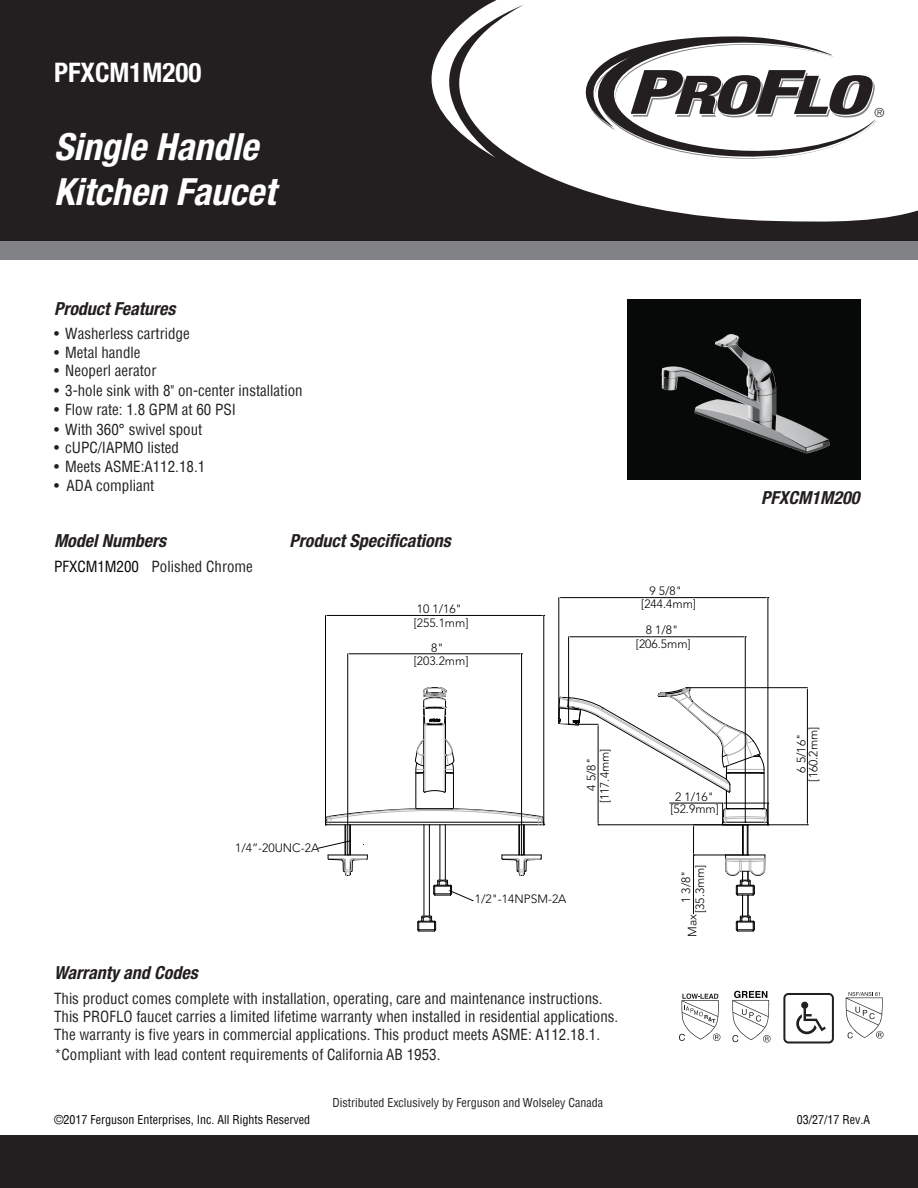
<style>
.page{position:relative;width:918px;height:1188px;background:#fff}
.page>*{position:absolute;margin:0;border:0;box-sizing:border-box;transform-origin:0 0}
.t1{font:italic 700 condensed 37.5px/45px "Helvetica Neue";color:#fff}
.t2{font:700 condensed 27px "Helvetica Neue";color:#fff}
.t3{font:italic 700 condensed 18px "Helvetica Neue";color:#231f20}
.t4{font:condensed 15px/18px "Helvetica Neue";color:#231f20}
.t5{font:condensed 15px "Helvetica Neue";color:#211e1e}
.t6{font:300 12.45px "Helvetica";color:#231f20}
.t7{font:300 12px/13.4px "Avenir";color:#030303;text-align:center}
.t8{font:condensed 12px "Helvetica Neue";color:#050504}
.t9{font:condensed 12px "Helvetica Neue";color:#231f20}
.s1{color:#231f20}
.s2{color:#050504}
</style>
<div class="page">
<div style="left:627px;top:300px;width:234px;height:180px;background:#070908"></div>
<svg style="left:0;top:0;width:918px;height:241px;fill:#231f20"></svg>
<div style="left:0;top:1135px;width:918px;height:53px;background:#231f20"></div>
<svg style="left:571px;top:30px;width:307px;height:129px"></svg>
<svg style="left:679px;top:994px;width:41px;height:47px"></svg>
<svg style="left:846px;top:992px;width:38px;height:47px"></svg>
<svg style="left:783px;top:993px;width:51px;height:50px"></svg>
<svg style="left:417px;top:915px;width:19px;height:17px"></svg>
<hr style="left:416px;top:773px;width:1px;height:36px;background:#030303">
<hr style="left:423px;top:708px;width:1px;height:83px;background:#030303">
<hr style="left:425px;top:724px;width:1px;height:68px;background:#b7b8ba">
<hr style="left:444px;top:724px;width:1px;height:68px;background:#b7b8ba">
<hr style="left:445px;top:708px;width:1px;height:83px;background:#030303">
<hr style="left:453px;top:773px;width:1px;height:36px;background:#030303">
<svg style="left:423px;top:790px;width:23px;height:3px"></svg>
<svg style="left:445px;top:739px;width:9px;height:35px"></svg>
<svg style="left:415px;top:739px;width:9px;height:35px"></svg>
<hr style="left:519px;top:825px;width:1px;height:30px;background:#030303">
<hr style="left:523px;top:825px;width:1px;height:30px;background:#030303">
<hr style="left:524px;top:825px;width:1px;height:30px;background:#030303">
<hr style="left:424px;top:825px;width:1px;height:91px;background:#030303">
<hr style="left:429px;top:825px;width:1px;height:91px;background:#030303">
<hr style="left:440px;top:825px;width:1px;height:55px;background:#030303">
<hr style="left:445px;top:825px;width:1px;height:55px;background:#030303">
<hr style="left:345px;top:825px;width:1px;height:30px;background:#030303">
<hr style="left:349px;top:825px;width:1px;height:30px;background:#030303">
<hr style="left:350px;top:825px;width:1px;height:30px;background:#030303">
<svg style="left:423px;top:687px;width:24px;height:39px"></svg>
<hr style="left:347px;top:654px;width:1px;height:201px;background:#030303">
<hr style="left:521px;top:654px;width:1px;height:201px;background:#030303">
<hr style="left:349px;top:654px;width:171px;height:1px;background:#030303">
<svg style="left:328px;top:855px;width:40px;height:21px"></svg>
<svg style="left:502px;top:855px;width:40px;height:21px"></svg>
<hr style="left:686px;top:687px;width:121px;height:1px;background:#030303">
<hr style="left:726px;top:825px;width:81px;height:1px;background:#030303">
<hr style="left:807px;top:689px;width:1px;height:134px;background:#030303">
<hr style="left:568px;top:637px;width:1px;height:87px;background:#030303">
<hr style="left:745px;top:637px;width:1px;height:185px;background:#030303">
<hr style="left:570px;top:637px;width:174px;height:1px;background:#030303">
<hr style="left:559px;top:598px;width:1px;height:125px;background:#030303">
<hr style="left:768px;top:598px;width:1px;height:227px;background:#030303">
<hr style="left:561px;top:597px;width:205px;height:1px;background:#030303">
<hr style="left:325px;top:615px;width:1px;height:210px;background:#030303">
<hr style="left:544px;top:615px;width:1px;height:210px;background:#030303">
<hr style="left:327px;top:615px;width:215px;height:1px;background:#030303">
<svg style="left:325px;top:808px;width:220px;height:18px"></svg>
<svg style="left:433px;top:880px;width:41px;height:21px"></svg>
<svg style="left:317px;top:840px;width:33px;height:9px"></svg>
<svg style="left:558px;top:687px;width:211px;height:245px"></svg>
<svg style="left:732px;top:991px;width:39px;height:51px"></svg>
<div style="left:0;top:242px;width:918px;height:18px;background:#808285"></div>
<img style="left:661px;top:334px;width:169px;height:120px">
<h2 class="t2" style="left:54px;top:57px;width:149px">PFXCM1M200</h2>
<h1 class="t1" style="left:54px;top:124px;width:223px">Single Handle<br>Kitchen Faucet</h1>
<p class="t3" style="left:54px;top:297px;width:123px">Product Features</p>
<p class="t4" style="left:54px;top:325px;width:137px">• Washerless cartridge</p>
<p class="t4" style="left:54px;top:343px;width:88px">• Metal handle</p>
<p class="t4" style="left:54px;top:361px;width:104px">• Neoperl aerator</p>
<p class="t5" style="left:54px;top:380px;width:250px"><span class="s1">•</span> 3-hole sink with 8" on-center installation</p>
<p class="t5" style="left:54px;top:400px;width:184px"><span class="s1">•</span> Flow rate: 1.8 GPM at 60 PSI</p>
<p class="t5" style="left:54px;top:420px;width:150px"><span class="s1">•</span> With 360° swivel spout</p>
<p class="t5" style="left:54px;top:438px;width:127px"><span class="s1">•</span> cUPC/IAPMO listed</p>
<p class="t5" style="left:54px;top:456px;width:153px"><span class="s1">•</span> Meets ASME:A112.18.1</p>
<p class="t5" style="left:54px;top:476px;width:102px">• ADA compliant</p>
<p class="t3" style="left:54px;top:530px;width:114px">Model Numbers</p>
<p class="t4" style="left:54px;top:557px;width:200px"><span class="s2">PFXCM1M200</span> Polished Chrome</p>
<p class="t3" style="left:290px;top:530px;width:163px">Product Specifications</p>
<p class="t7" style="left:414px;top:602px;width:56px;line-height:14.1px;text-align:left">10 1/16" [255.1mm]</p>
<p class="t7" style="left:414px;top:641px;width:56px;text-align:left;text-indent:17px">8" [203.2mm]</p>
<p class="t7" style="left:641px;top:584px;width:56px">9 5/8" [244.4mm]</p>
<p class="t7" style="left:636px;top:623px;width:56px">8 1/8" [206.5mm]</p>
<p class="t7" style="left:235px;top:842px;width:86px">1/4”-20UNC-2A</p>
<p class="t7" style="left:585px;top:803px;width:56px;rotate:-90deg">4 5/8" [117.4mm]</p>
<p class="t7" style="left:475px;top:892px;width:93px">1/2"-14NPSM-2A</p>
<p class="t3" style="left:54px;top:962px;width:145px">Warranty and Codes</p>
<p class="t4" style="left:54px;top:989px;width:566px">This product comes complete with installation, operating, care and maintenance instructions.<br>This PROFLO faucet carries a limited lifetime warranty when installed in residential applications.<br>The warranty is five years in commercial applications. This product meets ASME: A112.18.1.</p>
<p class="t4" style="left:54px;top:1045px;width:388px">*Compliant with lead content requirements of California AB 1953.</p>
<p class="t9" style="left:332px;top:1095px;width:272px">Distributed Exclusively by Ferguson and Wolseley Canada</p>
<p class="t7" style="left:670px;top:791px;width:50px;line-height:12.5px">2 1/16" [52.9mm]</p>
<p class="t7" style="left:679px;top:913px;width:50px;line-height:13.8px;rotate:-90deg">1 3/8" [35.3mm]</p>
<p class="t7" style="left:686px;top:937px;width:24px;rotate:-90deg">Max</p>
<p class="t6" style="left:875px;top:104px;width:11px">®</p>
<p class="t3" style="left:761px;top:486px;width:100px">PFXCM1M200</p>
<p class="t7" style="left:795px;top:782px;width:56px;line-height:12.3px;rotate:-90deg">6 5/16" [160.2mm]</p>
<p class="t8" style="left:54px;top:1112px;width:258px">©2017 Ferguson Enterprises, Inc. All Rights Reserved</p>
<p class="t8" style="left:797px;top:1112px;width:75px">03/27/17 Rev.A</p>
</div>
